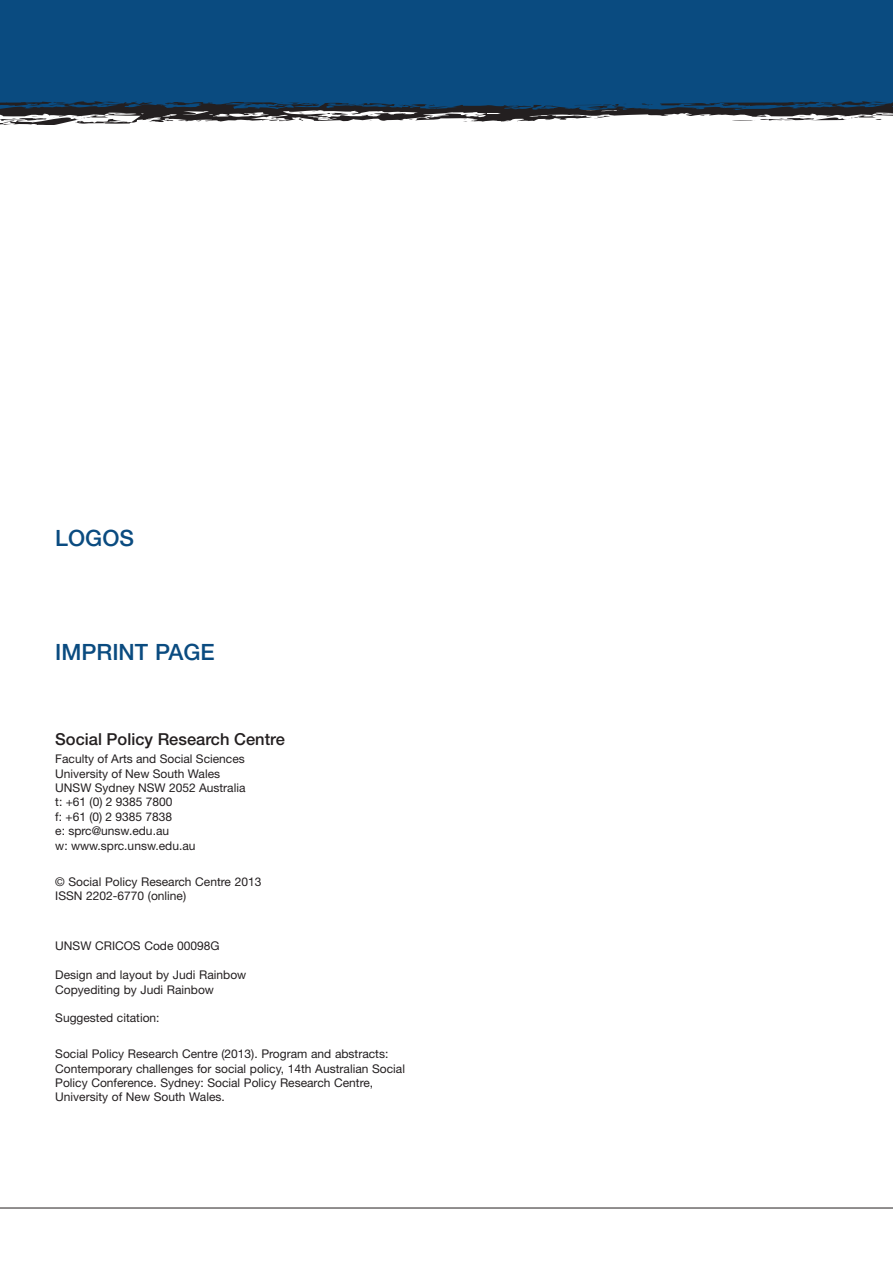
<style>
.page{position:relative;width:893px;height:1263px;background:#fff}
.page>*{position:absolute;margin:0;border:0;box-sizing:border-box;transform-origin:0 0}
.t1{font:500 22.5px "Helvetica Neue";color:#0a4b80}
.t2{font:500 16.5px "Helvetica Neue";color:#231f20}
.t3{font:12px/14.4px "Helvetica Neue";color:#231f20}
</style>
<div class="page">
<hr style="left:0;top:1208px;width:893px;height:1px;background:#231f20">
<div style="left:0;top:0;width:893px;height:109px;background:#0a4b80"></div>
<svg style="left:0;top:101px;width:893px;height:24px"></svg>
<h1 class="t1" style="left:55px;top:530px;width:80px">LOGOS</h1>
<h1 class="t1" style="left:55px;top:643px;width:161px">IMPRINT PAGE</h1>
<h2 class="t2" style="left:55px;top:733px;width:231px">Social Policy Research Centre</h2>
<p class="t3" style="left:55px;top:753px;width:192px">Faculty of Arts and Social Sciences<br>University of New South Wales<br>UNSW Sydney NSW 2052 Australia t: +61 (0) 2 9385 7800<br>f: +61 (0) 2 9385 7838<br>e: sprc@unsw.edu.au<br>w: www.sprc.unsw.edu.au</p>
<p class="t3" style="left:55px;top:875px;width:208px">© Social Policy Research Centre 2013<br>ISSN 2202-6770 (online)</p>
<p class="t3" style="left:55px;top:940px;width:166px">UNSW CRICOS Code 00098G</p>
<p class="t3" style="left:55px;top:969px;width:193px">Design and layout by Judi Rainbow<br>Copyediting by Judi Rainbow</p>
<p class="t3" style="left:55px;top:1012px;width:106px">Suggested citation:</p>
<p class="t3" style="left:55px;top:1048px;width:351px">Social Policy Research Centre (2013). Program and abstracts:<br>Contemporary challenges for social policy, 14th Australian Social Policy Conference. Sydney: Social Policy Research Centre, University of New South Wales.</p>
</div>
